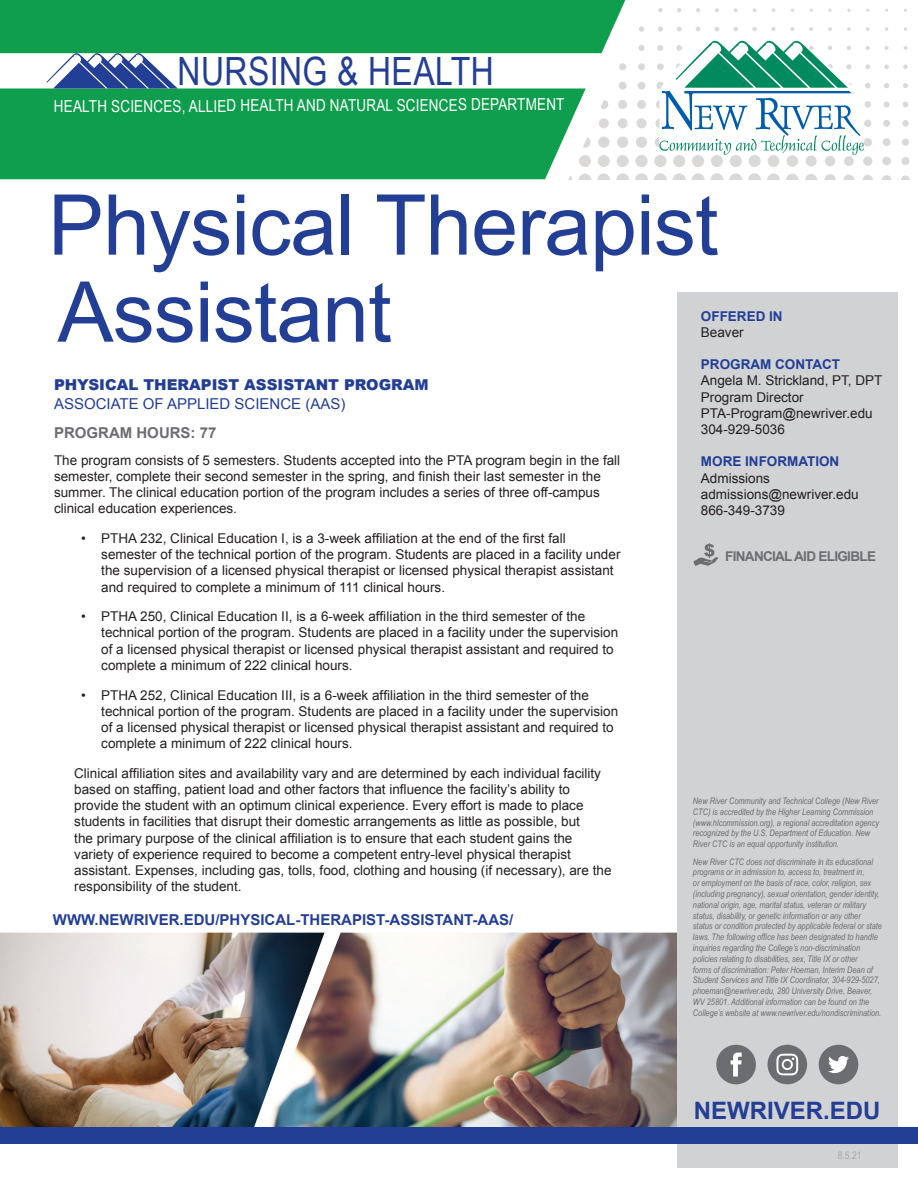
<style>
.page{position:relative;width:918px;height:1188px;background:#fff}
.page>*{position:absolute;margin:0;border:0;box-sizing:border-box;transform-origin:0 0}
.t1{font:84px/87px "Arial";letter-spacing:-.01em;color:#223e95}
.t2{font:39px "Arial Narrow";letter-spacing:.01em;color:#223e95}
.t3{font:700 24px "Arial";color:#223e95}
.t4{font:16.5px "Arial Narrow";letter-spacing:.005em;color:#fff}
.t5{font:700 15px "Arial";color:#223e95}
.t6{font:900 15px "Arial";color:#223e95}
.t7{font:15px "Arial";color:#223e95}
.t8{font:700 15px "Arial";color:#6c6d70}
.t9{font:13.5px/16.2px "Arial";color:#231f20}
.t10{font:700 13.5px "Arial";color:#223e95}
.t11{font:700 13.5px "Arial";letter-spacing:-.05em;color:#6c6d70}
.t12{font:10.5px "Arial Narrow";color:#a8a9ad}
.t13{font:italic 9px/10.8px "Arial Narrow";color:#6c6d70}
</style>
<div class="page">
<img style="left:0;top:933px;width:260px;height:195px">
<img style="left:260px;top:933px;width:417px;height:195px">
<div style="left:677px;top:292px;width:220px;height:875px;background:#d1d2d4"></div>
<div style="left:0;top:1128px;width:918px;height:16px;background:#223e95"></div>
<svg style="left:658px;top:8px;width:5px;height:4px"></svg>
<svg style="left:677px;top:8px;width:4px;height:4px"></svg>
<svg style="left:696px;top:8px;width:4px;height:4px"></svg>
<svg style="left:715px;top:8px;width:4px;height:4px"></svg>
<svg style="left:734px;top:8px;width:4px;height:4px"></svg>
<svg style="left:753px;top:8px;width:4px;height:4px"></svg>
<svg style="left:658px;top:27px;width:5px;height:5px"></svg>
<svg style="left:677px;top:27px;width:5px;height:5px"></svg>
<svg style="left:696px;top:27px;width:4px;height:4px"></svg>
<svg style="left:715px;top:27px;width:4px;height:4px"></svg>
<svg style="left:734px;top:27px;width:4px;height:4px"></svg>
<svg style="left:752px;top:27px;width:5px;height:4px"></svg>
<svg style="left:771px;top:27px;width:5px;height:4px"></svg>
<svg style="left:790px;top:27px;width:4px;height:4px"></svg>
<svg style="left:809px;top:27px;width:4px;height:4px"></svg>
<svg style="left:828px;top:27px;width:4px;height:4px"></svg>
<svg style="left:847px;top:27px;width:4px;height:4px"></svg>
<svg style="left:866px;top:27px;width:4px;height:4px"></svg>
<svg style="left:885px;top:46px;width:4px;height:4px"></svg>
<svg style="left:904px;top:46px;width:3px;height:4px"></svg>
<svg style="left:884px;top:64px;width:5px;height:5px"></svg>
<svg style="left:903px;top:65px;width:5px;height:4px"></svg>
<svg style="left:884px;top:83px;width:5px;height:5px"></svg>
<svg style="left:903px;top:83px;width:5px;height:5px"></svg>
<div style="left:884px;top:101px;width:6px;height:7px;background:#dad9d8;border-radius:50%"></div>
<svg style="left:903px;top:102px;width:5px;height:5px"></svg>
<div style="left:883px;top:120px;width:7px;height:7px;background:#dad9d8;border-radius:50%"></div>
<div style="left:902px;top:120px;width:7px;height:7px;background:#dad9d8;border-radius:50%"></div>
<div style="left:655px;top:137px;width:11px;height:11px;background:#dad9d8;border-radius:50%"></div>
<div style="left:864px;top:138px;width:8px;height:8px;background:#e1e0df;border-radius:50%"></div>
<div style="left:883px;top:138px;width:8px;height:8px;background:#dad9d8;border-radius:50%"></div>
<div style="left:902px;top:139px;width:7px;height:7px;background:#dad9d8;border-radius:50%"></div>
<div style="left:654px;top:155px;width:12px;height:12px;background:#dad9d8;border-radius:50%"></div>
<div style="left:673px;top:155px;width:12px;height:12px;background:#dad9d8;border-radius:50%"></div>
<div style="left:692px;top:155px;width:12px;height:12px;background:#dad9d8;border-radius:50%"></div>
<div style="left:711px;top:155px;width:12px;height:12px;background:#dad9d8;border-radius:50%"></div>
<div style="left:730px;top:155px;width:12px;height:12px;background:#dad9d8;border-radius:50%"></div>
<div style="left:749px;top:155px;width:12px;height:12px;background:#dad9d8;border-radius:50%"></div>
<div style="left:768px;top:155px;width:11px;height:12px;background:#dad9d8;border-radius:50%"></div>
<div style="left:787px;top:155px;width:11px;height:12px;background:#dad9d8;border-radius:50%"></div>
<div style="left:806px;top:156px;width:11px;height:11px;background:#dad9d8;border-radius:50%"></div>
<div style="left:825px;top:156px;width:10px;height:10px;background:#dad9d8;border-radius:50%"></div>
<div style="left:844px;top:156px;width:10px;height:10px;background:#dad9d8;border-radius:50%"></div>
<div style="left:863px;top:156px;width:9px;height:10px;background:#dad9d8;border-radius:50%"></div>
<div style="left:882px;top:157px;width:9px;height:8px;background:#dad9d8;border-radius:50%"></div>
<div style="left:901px;top:157px;width:8px;height:8px;background:#dad9d8;border-radius:50%"></div>
<svg style="left:654px;top:173px;width:13px;height:6px"></svg>
<svg style="left:673px;top:173px;width:13px;height:6px"></svg>
<svg style="left:692px;top:173px;width:31px;height:6px"></svg>
<svg style="left:729px;top:173px;width:13px;height:6px"></svg>
<svg style="left:748px;top:173px;width:13px;height:6px"></svg>
<svg style="left:767px;top:174px;width:13px;height:5px"></svg>
<svg style="left:786px;top:174px;width:13px;height:5px"></svg>
<svg style="left:805px;top:174px;width:12px;height:5px"></svg>
<svg style="left:824px;top:174px;width:12px;height:5px"></svg>
<svg style="left:844px;top:175px;width:10px;height:4px"></svg>
<svg style="left:863px;top:175px;width:10px;height:4px"></svg>
<svg style="left:882px;top:175px;width:9px;height:4px"></svg>
<svg style="left:901px;top:175px;width:9px;height:4px"></svg>
<svg style="left:22px;top:26px;width:626px;height:154px"></svg>
<svg style="left:0;top:0;width:625px;height:179px;background:#1fa35a"></svg>
<svg style="left:0;top:45px;width:626px;height:43px"></svg>
<svg style="left:657px;top:40px;width:214px;height:115px"></svg>
<svg style="left:694px;top:543px;width:24px;height:23px"></svg>
<div style="left:716px;top:1045px;width:40px;height:39px;background:#6c6d70;border-radius:20px"></div>
<svg style="left:731px;top:1053px;width:11px;height:23px"></svg>
<div style="left:768px;top:1045px;width:39px;height:39px;background:#6c6d70;border-radius:20px"></div>
<svg style="left:776px;top:1054px;width:22px;height:21px"></svg>
<div style="left:819px;top:1045px;width:39px;height:39px;background:#6c6d70;border-radius:20px"></div>
<svg style="left:828px;top:1056px;width:21px;height:17px"></svg>
<h2 class="t2" style="left:178px;top:43px;width:318px">NURSING &amp; HEALTH</h2>
<p class="t4" style="left:54px;top:93px;width:512px">HEALTH SCIENCES, ALLIED HEALTH AND NATURAL SCIENCES DEPARTMENT</p>
<h1 class="t1" style="left:48px;top:183px;width:672px">Physical Therapist<br>Assistant</h1>
<p class="t10" style="left:701px;top:307px;width:83px">OFFERED IN</p>
<p class="t9" style="left:701px;top:324px;width:44px">Beaver</p>
<p class="t10" style="left:701px;top:356px;width:141px">PROGRAM CONTACT</p>
<p class="t9" style="left:701px;top:373px;width:183px">Angela M. Strickland, PT, DPT<br>Program Director<br>PTA-Program@newriver.edu<br>304-929-5036</p>
<p class="t10" style="left:701px;top:453px;width:140px">MORE INFORMATION</p>
<p class="t9" style="left:701px;top:470px;width:159px">Admissions admissions@newriver.edu<br>866-349-3739</p>
<p class="t6" style="left:54px;top:374px;width:376px">PHYSICAL THERAPIST ASSISTANT PROGRAM</p>
<p class="t7" style="left:54px;top:394px;width:293px">ASSOCIATE OF APPLIED SCIENCE (AAS)</p>
<p class="t8" style="left:54px;top:423px;width:164px">PROGRAM HOURS: 77</p>
<p class="t9" style="left:54px;top:452px;width:568px">The program consists of 5 semesters. Students accepted into the PTA program begin in the fall semester, complete their second semester in the spring, and finish their last semester in the summer. The clinical education portion of the program includes a series of three off-campus clinical education experiences.</p>
<p class="t9" style="left:101px;top:530px;width:521px;text-indent:-20px">• PTHA 232, Clinical Education I, is a 3-week affiliation at the end of the first fall semester of the technical portion of the program. Students are placed in a facility under the supervision of a licensed physical therapist or licensed physical therapist assistant and required to complete a minimum of 111 clinical hours.</p>
<p class="t9" style="left:101px;top:609px;width:518px;text-indent:-20px">• PTHA 250, Clinical Education II, is a 6-week affiliation in the third semester of the technical portion of the program. Students are placed in a facility under the supervision of a licensed physical therapist or licensed physical therapist assistant and required to complete a minimum of 222 clinical hours.</p>
<p class="t9" style="left:101px;top:687px;width:518px;text-indent:-20px">• PTHA 252, Clinical Education III, is a 6-week affiliation in the third semester of the technical portion of the program. Students are placed in a facility under the supervision of a licensed physical therapist or licensed physical therapist assistant and required to complete a minimum of 222 clinical hours.</p>
<p class="t9" style="left:74px;top:765px;width:539px">Clinical affiliation sites and availability vary and are determined by each individual facility based on staffing, patient load and other factors that influence the facility’s ability to provide the student with an optimum clinical experience. Every effort is made to place students in facilities that disrupt their domestic arrangements as little as possible, but<br>the primary purpose of the clinical affiliation is to ensure that each student gains the variety of experience required to become a competent entry-level physical therapist assistant. Expenses, including gas, tolls, food, clothing and housing (if necessary), are the responsibility of the student.</p>
<p class="t11" style="left:725px;top:548px;width:152px">FINANCIAL AID ELIGIBLE</p>
<p class="t13" style="left:693px;top:795px;width:188px">New River Community and Technical College (New River CTC) is accredited by the Higher Learning Commission (www.hlcommission.org), a regional accreditation agency recognized by the U.S. Department of Education. New River CTC is an equal opportunity institution.</p>
<p class="t13" style="left:693px;top:856px;width:191px">New River CTC does not discriminate in its educational programs or in admission to, access to, treatment in,<br>or employment on the basis of race, color, religion, sex (including pregnancy), sexual orientation, gender identity, national origin, age, marital status, veteran or military status, disability, or genetic information or any other status or condition protected by applicable federal or state laws. The following office has been designated to handle inquiries regarding the College’s non-discrimination policies relating to disabilities, sex, Title IX or other<br>forms of discrimination: Peter Hoeman, Interim Dean of Student Services and Title IX Coordinator, 304-929-5027, phoeman@newriver.edu, 280 University Drive, Beaver, WV 25801. Additional information can be found on the College’s website at www.newriver.edu/nondiscrimination.</p>
<p class="t5" style="left:53px;top:910px;width:462px">WWW.NEWRIVER.EDU/PHYSICAL-THERAPIST-ASSISTANT-AAS/</p>
<h3 class="t3" style="left:694px;top:1094px;width:188px">NEWRIVER.EDU</h3>
<p class="t12" style="left:838px;top:1147px;width:25px">8.5.21</p>
</div>
